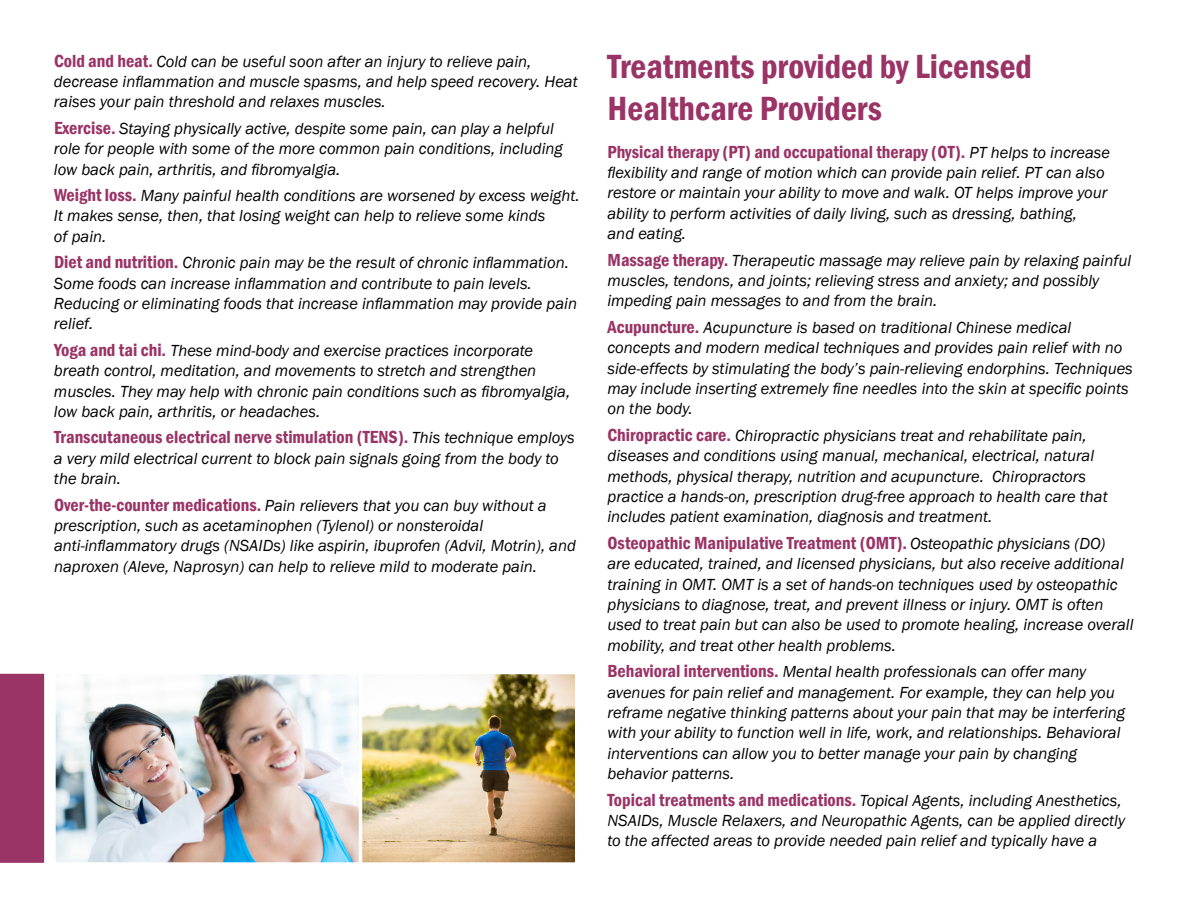
<style>
.page{position:relative;width:1188px;height:918px;background:#fff}
.page>*{position:absolute;margin:0;border:0;box-sizing:border-box;transform-origin:0 0}
.t1{font:600 condensed 34.5px/41.4px "Franklin Gothic";color:#9a3366}
.t2{font:600 condensed 18px "Franklin Gothic";color:#9a3366}
.t3{font:italic 16.5px/20.4px "Franklin Gothic";color:#000}
.s1{font-weight:600;font-style:normal;font-stretch:condensed;font-size:18px;color:#9a3366}
.s2{font-weight:400;font-style:italic;font-stretch:normal;font-size:16.5px;color:#000}
</style>
<div class="page">
<img style="left:57px;top:676px;width:518px;height:185px">
<div style="left:361px;top:673px;width:218px;height:191px;border:2px solid #fff"></div>
<div style="left:54px;top:673px;width:307px;height:191px;border:2px solid #fff"></div>
<div style="left:0;top:673px;width:45px;height:190px;background:#9a3366"></div>
<p class="t3" style="left:54px;top:51px;width:525px"><span class="s1">Cold and heat.</span> Cold can be useful soon after an injury to relieve pain, decrease inflammation and muscle spasms, and help speed recovery. Heat raises your pain threshold and relaxes muscles.</p>
<p class="t3" style="left:54px;top:118px;width:510px"><span class="s1">Exercise.</span> Staying physically active, despite some pain, can play a helpful role for people with some of the more common pain conditions, including low back pain, arthritis, and fibromyalgia.</p>
<p class="t3" style="left:54px;top:186px;width:527px"><span class="s1">Weight loss.</span> Many painful health conditions are worsened by excess weight.<br>It makes sense, then, that losing weight can help to relieve some kinds<br>of pain.</p>
<p class="t3" style="left:54px;top:253px;width:525px"><span class="s1">Diet and nutrition.</span> Chronic pain may be the result of chronic inflammation.<br>Some foods can increase inflammation and contribute to pain levels.<br>Reducing or eliminating foods that increase inflammation may provide pain relief.</p>
<p class="t3" style="left:54px;top:340px;width:518px"><span class="s1">Yoga and tai chi.</span> These mind-body and exercise practices incorporate breath control, meditation, and movements to stretch and strengthen muscles. They may help with chronic pain conditions such as fibromyalgia, low back pain, arthritis, or headaches.</p>
<p class="t2" style="left:54px;top:425px;width:522px">Transcutaneous electrical nerve stimulation (TENS). <span class="s2">This technique employs</span></p>
<p class="t3" style="left:54px;top:448px;width:506px">a very mild electrical current to block pain signals going from the body to the brain.</p>
<p class="t3" style="left:54px;top:495px;width:524px"><span class="s1">Over-the-counter medications.</span> Pain relievers that you can buy without a prescription, such as acetaminophen (Tylenol) or nonsteroidal anti-inflammatory drugs (NSAIDs) like aspirin, ibuprofen (Advil, Motrin), and naproxen (Aleve, Naprosyn) can help to relieve mild to moderate pain.</p>
<h1 class="t1" style="left:608px;top:45px;width:426px">Treatments provided by Licensed<br>Healthcare Providers</h1>
<p class="t2" style="left:608px;top:140px;width:504px">Physical therapy (PT) and occupational therapy (OT). <span class="s2">PT helps to increase</span></p>
<p class="t3" style="left:608px;top:163px;width:501px">flexibility and range of motion which can provide pain relief. PT can also restore or maintain your ability to move and walk. OT helps improve your ability to perform activities of daily living, such as dressing, bathing, and eating.</p>
<p class="t3" style="left:607px;top:250px;width:525px"><span class="s1">Massage therapy.</span> Therapeutic massage may relieve pain by relaxing painful muscles, tendons, and joints; relieving stress and anxiety; and possibly impeding pain messages to and from the brain.</p>
<p class="t3" style="left:608px;top:317px;width:527px"><span class="s1">Acupuncture.</span> Acupuncture is based on traditional Chinese medical concepts and modern medical techniques and provides pain relief with no side-effects by stimulating the body’s pain-relieving endorphins. Techniques may include inserting extremely fine needles into the skin at specific points on the body.</p>
<p class="t3" style="left:607px;top:425px;width:502px"><span class="s1">Chiropractic care.</span> Chiropractic physicians treat and rehabilitate pain, diseases and conditions using manual, mechanical, electrical, natural methods, physical therapy, nutrition and acupuncture. Chiropractors practice a hands-on, prescription drug-free approach to health care that includes patient examination, diagnosis and treatment.</p>
<p class="t2" style="left:608px;top:531px;width:499px">Osteopathic Manipulative Treatment (OMT). <span class="s2">Osteopathic physicians (DO)</span></p>
<p class="t3" style="left:608px;top:554px;width:527px">are educated, trained, and licensed physicians, but also receive additional training in OMT. OMT is a set of hands-on techniques used by osteopathic physicians to diagnose, treat, and prevent illness or injury. OMT is often used to treat pain but can also be used to promote healing, increase overall mobility, and treat other health problems.</p>
<p class="t3" style="left:607px;top:662px;width:519px"><span class="s1">Behavioral interventions.</span> Mental health professionals can offer many avenues for pain relief and management. For example, they can help you reframe negative thinking patterns about your pain that may be interfering with your ability to function well in life, work, and relationships. Behavioral interventions can allow you to better manage your pain by changing behavior patterns.</p>
<p class="t3" style="left:608px;top:790px;width:519px"><span class="s1">Topical treatments and medications.</span> Topical Agents, including Anesthetics,<br>NSAIDs, Muscle Relaxers, and Neuropathic Agents, can be applied directly to the affected areas to provide needed pain relief and typically have a</p>
</div>
